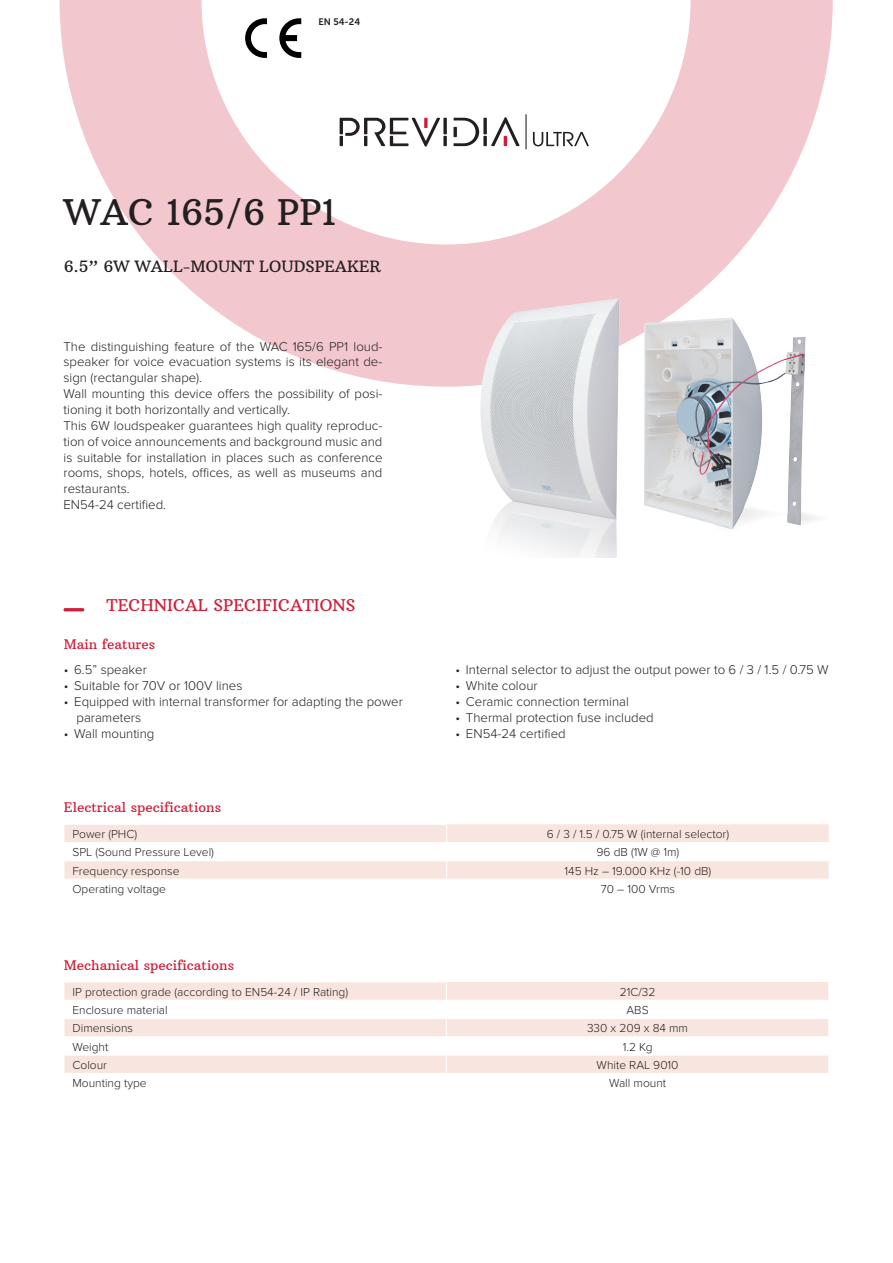
<style>
.page{position:relative;width:893px;height:1263px;background:#fff}
.page>*{position:absolute;margin:0;border:0;box-sizing:border-box;transform-origin:0 0}
.t1{font:36px "Arbutus Slab";color:#231f20}
.t2{font:16.5px "Arbutus Slab";color:#d01e39}
.t3{font:15.9px "Arbutus Slab";color:#231f20}
.t4{font:13.5px "Arbutus Slab";color:#d01e39}
.t5{font:300 13.2px/15.9px "Proxima Nova";color:#231f20}
.t6{font:300 12px "Proxima Nova";color:#231f20}
.t7{font:9.45px "Museo Sans 700";color:#231f20}
</style>
<div class="page">
<svg style="left:60px;top:0;width:773px;height:387px"></svg>
<img style="left:476px;top:298px;width:147px;height:260px">
<img style="left:641px;top:312px;width:187px;height:217px">
<svg style="left:64px;top:824px;width:765px;height:55px"></svg>
<hr style="left:64px;top:608px;width:20px;height:3px;background:#d01e39">
<svg style="left:65px;top:982px;width:763px;height:91px;fill:#f9e5df"></svg>
<hr style="left:446px;top:1000px;width:383px;height:1px;background:#fff">
<hr style="left:446px;top:1018px;width:383px;height:1px;background:#fff">
<hr style="left:446px;top:1036px;width:383px;height:1px;background:#fff">
<hr style="left:446px;top:1055px;width:383px;height:1px;background:#fff">
<hr style="left:64px;top:1000px;width:382px;height:1px;background:#fff">
<hr style="left:64px;top:1018px;width:382px;height:1px;background:#fff">
<hr style="left:64px;top:1036px;width:382px;height:1px;background:#fff">
<hr style="left:64px;top:1055px;width:382px;height:1px;background:#fff">
<svg style="left:64px;top:982px;width:1px;height:91px"></svg>
<svg style="left:446px;top:982px;width:1px;height:91px"></svg>
<svg style="left:491px;top:117px;width:29px;height:29px"></svg>
<svg style="left:483px;top:136px;width:4px;height:10px"></svg>
<svg style="left:483px;top:118px;width:4px;height:16px"></svg>
<svg style="left:443px;top:136px;width:4px;height:10px"></svg>
<svg style="left:443px;top:118px;width:4px;height:16px"></svg>
<svg style="left:453px;top:118px;width:26px;height:28px"></svg>
<svg style="left:340px;top:118px;width:100px;height:29px"></svg>
<hr style="left:525px;top:114px;width:2px;height:35px;background:#231f20">
<svg style="left:533px;top:132px;width:56px;height:14px"></svg>
<svg style="left:245px;top:18px;width:22px;height:40px"></svg>
<svg style="left:279px;top:18px;width:22px;height:40px"></svg>
<p class="t7" style="left:318px;top:17px;width:43px">EN 54-24</p>
<p class="t1" style="left:64px;top:189px;width:274px">WAC 165/6 PP1</p>
<p class="t3" style="left:64px;top:257px;width:319px">6.5” 6W WALL-MOUNT LOUDSPEAKER</p>
<p class="t5" style="left:64px;top:338px;width:320px;text-align:justify">The distinguishing feature of the WAC 165/6 PP1 loud&shy;speaker for voice evacuation systems is its elegant de&shy;sign (rectangular shape).</p>
<p class="t5" style="left:64px;top:386px;width:320px">Wall mounting this device offers the possibility of posi&shy;tioning it both horizontally and vertically.</p>
<p class="t5" style="left:64px;top:418px;width:320px;text-align:justify">This 6W loudspeaker guarantees high quality reproduc&shy;tion of voice announcements and background music and is suitable for installation in places such as conference rooms, shops, hotels, offices, as well as museums and restaurants.</p>
<p class="t5" style="left:64px;top:497px;width:104px">EN54-24 certified.</p>
<p class="t2" style="left:107px;top:595px;width:250px">TECHNICAL SPECIFICATIONS</p>
<p class="t4" style="left:64px;top:635px;width:93px">Main features</p>
<p class="t5" style="left:64px;top:662px;width:85px">• 6.5” speaker</p>
<p class="t5" style="left:64px;top:678px;width:180px">• Suitable for 70V or 100V lines</p>
<p class="t5" style="left:77px;top:694px;width:328px;text-indent:-13px">• Equipped with internal transformer for adapting the power parameters</p>
<p class="t5" style="left:64px;top:725px;width:92px">• Wall mounting</p>
<p class="t4" style="left:64px;top:799px;width:159px">Electrical specifications</p>
<p class="t5" style="left:455px;top:662px;width:375px">• Internal selector to adjust the output power to 6 / 3 / 1.5 / 0.75 W</p>
<p class="t5" style="left:455px;top:678px;width:84px">• White colour</p>
<p class="t5" style="left:455px;top:694px;width:175px">• Ceramic connection terminal</p>
<p class="t5" style="left:455px;top:710px;width:200px">• Thermal protection fuse included</p>
<p class="t5" style="left:455px;top:725px;width:112px">• EN54-24 certified</p>
<p class="t6" style="left:72px;top:827px;width:66px">Power (PHC)</p>
<p class="t6" style="left:547px;top:827px;width:184px">6 / 3 / 1.5 / 0.75 W (internal selector)</p>
<p class="t6" style="left:72px;top:845px;width:143px">SPL (Sound Pressure Level)</p>
<p class="t6" style="left:597px;top:845px;width:84px">96 dB (1W @ 1m)</p>
<p class="t6" style="left:72px;top:864px;width:109px">Frequency response</p>
<p class="t6" style="left:565px;top:864px;width:148px">145 Hz – 19.000 KHz (-10 dB)</p>
<p class="t6" style="left:72px;top:882px;width:95px">Operating voltage</p>
<p class="t6" style="left:601px;top:882px;width:76px">70 – 100 Vrms</p>
<p class="t4" style="left:64px;top:957px;width:172px">Mechanical specifications</p>
<p class="t6" style="left:72px;top:985px;width:277px">IP protection grade (according to EN54-24 / IP Rating)</p>
<p class="t6" style="left:620px;top:985px;width:37px">21C/32</p>
<p class="t6" style="left:72px;top:1003px;width:97px">Enclosure material</p>
<p class="t6" style="left:627px;top:1003px;width:24px">ABS</p>
<p class="t6" style="left:72px;top:1021px;width:62px">Dimensions</p>
<p class="t6" style="left:587px;top:1021px;width:102px">330 x 209 x 84 mm</p>
<p class="t6" style="left:72px;top:1040px;width:37px">Weight</p>
<p class="t6" style="left:623px;top:1040px;width:31px">1.2 Kg</p>
<p class="t6" style="left:72px;top:1058px;width:36px">Colour</p>
<p class="t6" style="left:597px;top:1058px;width:84px">White RAL 9010</p>
<p class="t6" style="left:72px;top:1076px;width:76px">Mounting type</p>
<p class="t6" style="left:609px;top:1076px;width:58px">Wall mount</p>
</div>
